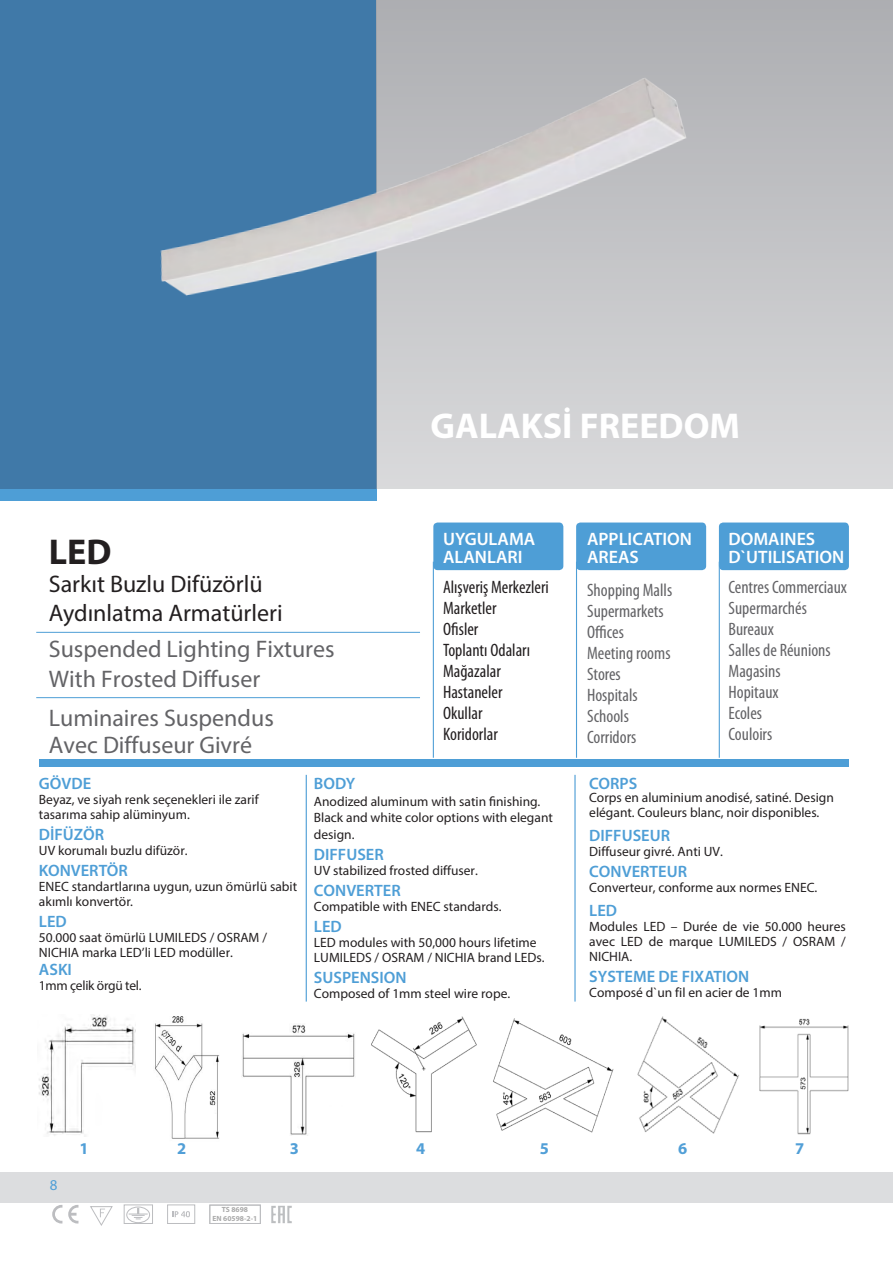
<style>
.page{position:relative;width:893px;height:1263px;background:#fff}
.page>*{position:absolute;margin:0;border:0;box-sizing:border-box;transform-origin:0 0}
.t1{font:700 36px "Myriad Pro";color:#fff}
.t2{font:700 36px "Myriad Pro";color:#231f20}
.t3{font:24px/30px "Myriad Pro";color:#636366}
.t4{font:24px/28.2px "Myriad Pro";color:#231f20}
.t5{font:condensed 18px/21px "Myriad Pro";color:#636366}
.t6{font:condensed 18px/21px "Myriad Pro";color:#231f20}
.t7{font:600 18px/18px "Myriad Pro";color:#fff}
.t8{font:600 16.5px "Myriad Pro";color:#4e9ed6}
.t9{font:700 16.5px "Myriad Pro";color:#519fd7}
.t10{font:15px "Myriad Pro";color:#4e9ed6}
.t11{font:13.5px/15px "Myriad Pro";color:#231f20}
.t12{font:13.5px "Myriad Pro";letter-spacing:-.02em;color:#231f20}
.t13{font:700 7.5px/9px "Myriad Pro";color:#aaa;text-align:center}
</style>
<div class="page">
<div style="left:0;top:488px;width:376px;height:13px;background:#4e9ed6"></div>
<div style="left:0;top:0;width:376px;height:488px;background:#4079a8"></div>
<div style="left:376px;top:0;width:517px;height:488px;background:linear-gradient(to bottom,#adaeb2,#d9dadb)"></div>
<div style="left:0;top:1172px;width:892px;height:31px;background:#dcdddf"></div>
<hr style="left:892px;top:1172px;width:1px;height:31px;background:#dcdddf">
<img style="left:160px;top:51px;width:563px;height:295px">
<svg style="left:172px;top:1211px;width:18px;height:6px"></svg>
<div style="left:167px;top:1204px;width:28px;height:20px;border:1px solid #bcbdc0"></div>
<svg style="left:90px;top:1206px;width:23px;height:20px"></svg>
<div style="left:124px;top:1204px;width:29px;height:20px;border:1px solid #bcbdc0"></div>
<div style="left:127px;top:1207px;width:23px;height:16px;border:1px solid #bcbdc0;border-radius:50%"></div>
<svg style="left:129px;top:1208px;width:19px;height:12px"></svg>
<svg style="left:52px;top:1205px;width:10px;height:18px"></svg>
<svg style="left:68px;top:1205px;width:10px;height:18px"></svg>
<img style="left:271px;top:1205px;width:21px;height:19px">
<div style="left:209px;top:1205px;width:52px;height:19px;border:1px solid #bcbdc0"></div>
<div style="left:433px;top:522px;width:130px;height:48px;background:#4e9ed6;border-radius:4px"></div>
<div style="left:576px;top:522px;width:130px;height:48px;background:#4e9ed6;border-radius:4px"></div>
<div style="left:719px;top:522px;width:130px;height:48px;background:#4e9ed6;border-radius:4px"></div>
<hr style="left:433px;top:562px;width:1px;height:196px;background:#4e9ed6">
<hr style="left:576px;top:562px;width:1px;height:196px;background:#4e9ed6">
<hr style="left:719px;top:562px;width:1px;height:196px;background:#4e9ed6">
<div style="left:39px;top:759px;width:809px;height:7px;background:#4e9ed6"></div>
<hr style="left:306px;top:775px;width:1px;height:226px;background:#4e9ed6">
<hr style="left:575px;top:775px;width:1px;height:226px;background:#4e9ed6">
<hr style="left:36px;top:632px;width:384px;height:1px;background:#4e9ed6">
<hr style="left:36px;top:697px;width:384px;height:1px;background:#4e9ed6">
<img style="left:39px;top:1015px;width:97px;height:121px">
<img style="left:242px;top:1025px;width:113px;height:111px">
<img style="left:371px;top:1016px;width:106px;height:117px">
<img style="left:493px;top:1018px;width:121px;height:115px">
<img style="left:637px;top:1016px;width:102px;height:118px">
<img style="left:759px;top:1018px;width:90px;height:116px">
<img style="left:155px;top:1016px;width:65px;height:123px">
<h1 class="t2" style="left:49px;top:528px;width:64px">LED</h1>
<h2 class="t4" style="left:49px;top:570px;width:235px">Sarkıt Buzlu Difüzörlü<br>Aydınlatma Armatürleri</h2>
<h2 class="t3" style="left:49px;top:633px;width:287px">Suspended Lighting Fixtures<br>With Frosted Diffuser</h2>
<h2 class="t3" style="left:49px;top:703px;width:226px;line-height:27px">Luminaires Suspendus<br>Avec Diffuseur Givré</h2>
<h1 class="t1" style="left:431px;top:402px;width:311px">GALAKSİ FREEDOM</h1>
<h3 class="t7" style="left:443px;top:529px;width:94px">UYGULAMA<br>ALANLARI</h3>
<h3 class="t6" style="left:443px;top:576px;width:107px">Alışveriş Merkezleri<br>Marketler<br>Ofisler<br>Toplantı Odaları<br>Mağazalar<br>Hastaneler<br>Okullar<br>Koridorlar</h3>
<h3 class="t7" style="left:587px;top:530px;width:106px">APPLICATION<br>AREAS</h3>
<h3 class="t5" style="left:587px;top:579px;width:87px">Shopping Malls<br>Supermarkets<br>Offices<br>Meeting rooms<br>Stores<br>Hospitals<br>Schools<br>Corridors</h3>
<h3 class="t7" style="left:728px;top:530px;width:117px">DOMAINES<br>D`UTILISATION</h3>
<h3 class="t5" style="left:728px;top:576px;width:120px">Centres Commerciaux<br>Supermarchés<br>Bureaux<br>Salles de Réunions<br>Magasins<br>Hopitaux<br>Ecoles<br>Couloirs</h3>
<p class="t8" style="left:39px;top:772px;width:54px">GÖVDE</p>
<p class="t11" style="left:39px;top:791px;width:221px">Beyaz, ve siyah renk seçenekleri ile zarif tasarıma sahip alüminyum.</p>
<p class="t8" style="left:39px;top:823px;width:67px">DİFÜZÖR</p>
<p class="t11" style="left:39px;top:842px;width:150px">UV korumalı buzlu difüzör.</p>
<p class="t8" style="left:39px;top:859px;width:91px">KONVERTÖR</p>
<p class="t11" style="left:39px;top:878px;width:260px">ENEC standartlarına uygun, uzun ömürlü sabit akımlı konvertör.</p>
<p class="t8" style="left:39px;top:910px;width:29px">LED</p>
<p class="t11" style="left:39px;top:929px;width:230px">50.000 saat ömürlü LUMILEDS / OSRAM /<br>NICHIA marka LED’li LED modüller.</p>
<p class="t8" style="left:39px;top:958px;width:35px">ASKI</p>
<p class="t12" style="left:39px;top:977px;width:104px">1mm çelik örgü tel.</p>
<p class="t8" style="left:314px;top:772px;width:43px">BODY</p>
<p class="t11" style="left:314px;top:793px;width:240px;line-height:16.5px">Anodized aluminum with satin finishing.<br>Black and white color options with elegant design.</p>
<p class="t8" style="left:314px;top:844px;width:71px">DIFFUSER</p>
<p class="t11" style="left:314px;top:863px;width:165px">UV stabilized frosted diffuser.</p>
<p class="t8" style="left:314px;top:880px;width:88px">CONVERTER</p>
<p class="t11" style="left:314px;top:899px;width:189px">Compatible with ENEC standards.</p>
<p class="t8" style="left:314px;top:916px;width:29px">LED</p>
<p class="t11" style="left:314px;top:935px;width:232px">LED modules with 50,000 hours lifetime<br>LUMILEDS / OSRAM / NICHIA brand LEDs.</p>
<p class="t8" style="left:314px;top:967px;width:94px">SUSPENSION</p>
<p class="t11" style="left:314px;top:986px;width:198px">Composed of 1mm steel wire rope.</p>
<p class="t8" style="left:589px;top:772px;width:50px">CORPS</p>
<p class="t11" style="left:589px;top:789px;width:246px">Corps en aluminium anodisé, satiné. Design elégant. Couleurs blanc, noir disponibles.</p>
<p class="t8" style="left:589px;top:825px;width:82px">DIFFUSEUR</p>
<p class="t11" style="left:589px;top:843px;width:135px">Diffuseur givré. Anti UV.</p>
<p class="t8" style="left:589px;top:861px;width:99px">CONVERTEUR</p>
<p class="t11" style="left:589px;top:879px;width:230px">Converteur, conforme aux normes ENEC.</p>
<p class="t8" style="left:589px;top:900px;width:29px">LED</p>
<p class="t11" style="left:589px;top:918px;width:258px;text-align:justify">Modules LED – Durée de vie 50.000 heures avec LED de marque LUMILEDS / OSRAM / NICHIA.</p>
<p class="t8" style="left:589px;top:966px;width:162px">SYSTEME DE FIXATION</p>
<p class="t11" style="left:589px;top:984px;width:194px">Composé d`un fil en acier de 1mm</p>
<p class="t10" style="left:50px;top:1176px;width:9px">8</p>
<p class="t9" style="left:80px;top:1137px;width:11px">1</p>
<p class="t9" style="left:177px;top:1138px;width:11px">2</p>
<p class="t9" style="left:290px;top:1138px;width:11px">3</p>
<p class="t9" style="left:416px;top:1138px;width:11px">4</p>
<p class="t9" style="left:540px;top:1138px;width:11px">5</p>
<p class="t9" style="left:678px;top:1138px;width:11px">6</p>
<p class="t9" style="left:795px;top:1138px;width:11px">7</p>
<p class="t13" style="left:213px;top:1205px;width:46px">TS 8698<br>EN 60598-2-1</p>
</div>
